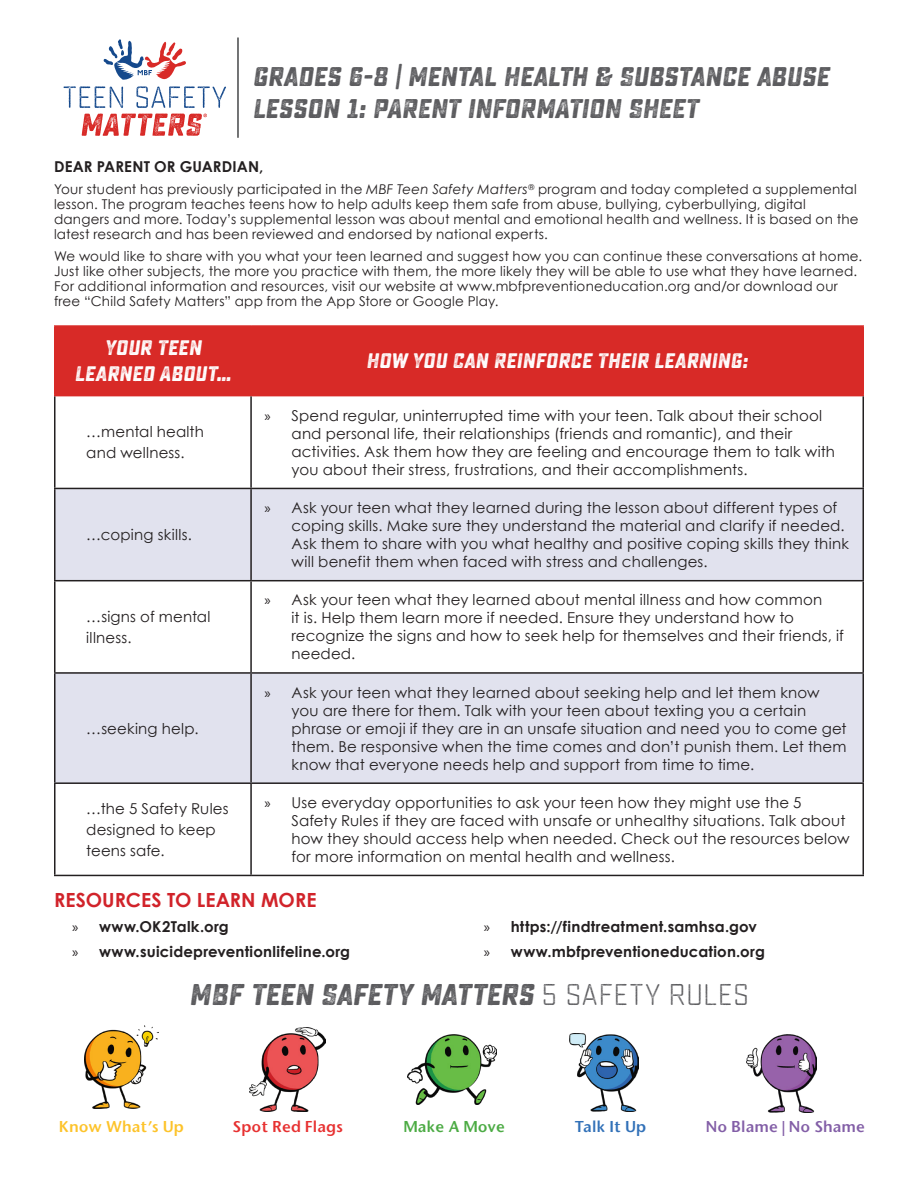
<style>
.page{position:relative;width:918px;height:1188px;background:#fff}
.page>*{position:absolute;margin:0;border:0;box-sizing:border-box;transform-origin:0 0}
.t1{font:30px "Sucrose Slant Bold Two";letter-spacing:-.01em;color:#5b5b5e}
.t2{font:27px/32.4px "Sucrose Slant Bold Two";letter-spacing:-.005em;color:#5b5b5e}
.Checklist_Headers{font:21px/25.2px "Sucrose Slant Bold Two";color:#fff;text-align:center}
.Checklist_Copy__cent{font:700 19.5px "Century Gothic";color:#d1232a}
.t3{font:15px/18px "Century Gothic";letter-spacing:.01em;color:#231f20}
.t4{font:700 15px "Century Gothic";letter-spacing:.015em;color:#231f20}
.t5{font:15px "Stone Sans Semi Boold";letter-spacing:.025em;color:#835fa7}
.t6{font:15px "Stone Sans Semi Boold";letter-spacing:.025em;color:#fdc32a}
.t7{font:15px "Stone Sans Semi Boold";letter-spacing:.015em;color:#e73131}
.t8{font:15px "Stone Sans Semi Boold";letter-spacing:.01em;color:#4cab44}
.t9{font:15px "Stone Sans Semi Boold";letter-spacing:.02em;color:#3271b8}
.t10{font:13.5px/15px "Century Gothic";letter-spacing:.015em;color:#231f20}
.s1{font-style:italic}
.s2{font-family:"Myriad Pro"}
.s3{font-family:"Myriad Pro";font-weight:400}
.s4{font-family:"Sucrose Two"}
</style>
<div class="page">
<svg style="left:103px;top:39px;width:83px;height:41px"></svg>
<svg style="left:64px;top:86px;width:162px;height:50px"></svg>
<hr style="left:237px;top:38px;width:2px;height:100px;background:#464748">
<div style="left:56px;top:327px;width:806px;height:68px;background:#d82a27"></div>
<svg style="left:56px;top:489px;width:806px;height:293px;fill:#e1e2ee"></svg>
<hr style="left:54px;top:325px;width:197px;height:2px;background:#d82a27">
<hr style="left:54px;top:327px;width:2px;height:68px;background:#d82a27">
<hr style="left:251px;top:325px;width:613px;height:2px;background:#d82a27">
<hr style="left:250px;top:327px;width:2px;height:68px;background:#d82a27">
<hr style="left:862px;top:327px;width:2px;height:68px;background:#d82a27">
<hr style="left:54px;top:395px;width:197px;height:1px;background:#d82a27">
<hr style="left:251px;top:395px;width:613px;height:1px;background:#d82a27">
<hr style="left:54px;top:396px;width:2px;height:92px;background:#231f20">
<hr style="left:250px;top:396px;width:2px;height:92px;background:#231f20">
<hr style="left:862px;top:396px;width:2px;height:92px;background:#231f20">
<hr style="left:54px;top:488px;width:197px;height:1px;background:#231f20">
<hr style="left:54px;top:489px;width:2px;height:91px;background:#231f20">
<hr style="left:251px;top:488px;width:613px;height:1px;background:#231f20">
<hr style="left:250px;top:489px;width:2px;height:91px;background:#231f20">
<hr style="left:862px;top:489px;width:2px;height:91px;background:#231f20">
<hr style="left:54px;top:580px;width:197px;height:1px;background:#231f20">
<hr style="left:54px;top:581px;width:2px;height:91px;background:#231f20">
<hr style="left:251px;top:580px;width:613px;height:1px;background:#231f20">
<hr style="left:250px;top:581px;width:2px;height:91px;background:#231f20">
<hr style="left:862px;top:581px;width:2px;height:91px;background:#231f20">
<hr style="left:54px;top:672px;width:197px;height:2px;background:#231f20">
<hr style="left:54px;top:674px;width:2px;height:108px;background:#231f20">
<hr style="left:251px;top:672px;width:613px;height:2px;background:#231f20">
<hr style="left:250px;top:674px;width:2px;height:108px;background:#231f20">
<hr style="left:862px;top:674px;width:2px;height:108px;background:#231f20">
<hr style="left:54px;top:782px;width:197px;height:2px;background:#231f20">
<hr style="left:54px;top:784px;width:2px;height:91px;background:#231f20">
<hr style="left:251px;top:782px;width:613px;height:2px;background:#231f20">
<hr style="left:250px;top:784px;width:2px;height:91px;background:#231f20">
<hr style="left:862px;top:784px;width:2px;height:91px;background:#231f20">
<hr style="left:54px;top:875px;width:197px;height:1px;background:#231f20">
<hr style="left:251px;top:875px;width:613px;height:1px;background:#231f20">
<img style="left:746px;top:1035px;width:70px;height:77px">
<img style="left:570px;top:1034px;width:68px;height:77px">
<img style="left:408px;top:1035px;width:89px;height:70px">
<img style="left:250px;top:1028px;width:76px;height:84px">
<img style="left:85px;top:1025px;width:73px;height:83px">
<p class="t2" style="left:253px;top:60px;width:578px">GRADES 6-8 | MENTAL HEALTH &amp; SUBSTANCE ABUSE<br>LESSON 1: PARENT INFORMATION SHEET</p>
<p class="t4" style="left:54px;top:155px;width:211px">DEAR PARENT OR GUARDIAN,</p>
<p class="t10" style="left:54px;top:181px;width:806px">Your student has previously participated in the <span class="s1">MBF Teen Safety Matters</span><sup>®</sup> program and today completed a supplemental lesson. The program teaches teens how to help adults keep them safe from abuse, bullying, cyberbullying, digital dangers and more. Today’s supplemental lesson was about mental and emotional health and wellness. It is based on the latest research and has been reviewed and endorsed by national experts.</p>
<p class="t10" style="left:54px;top:248px;width:810px">We would like to share with you what your teen learned and suggest how you can continue these conversations at home.<br>Just like other subjects, the more you practice with them, the more likely they will be able to use what they have learned.<br>For additional information and resources, visit our website at www.mbfpreventioneducation.org and/or download our free “Child Safety Matters” app from the App Store or Google Play.</p>
<p class="Checklist_Headers" style="left:75px;top:336px;width:158px">YOUR TEEN<br>LEARNED ABOUT…</p>
<p class="Checklist_Headers" style="left:366px;top:348px;width:384px">HOW YOU CAN REINFORCE THEIR LEARNING:</p>
<p class="t3" style="left:86px;top:421px;width:119px;line-height:21px">…mental health and wellness.</p>
<p class="t3" style="left:86px;top:526px;width:107px">…coping skills.</p>
<p class="t3" style="left:86px;top:606px;width:126px;line-height:21px">…signs of mental illness.</p>
<p class="t3" style="left:86px;top:719px;width:114px">…seeking help.</p>
<p class="t3" style="left:292px;top:406px;width:545px;text-indent:-27px"><span class="s2">»</span> Spend regular, uninterrupted time with your teen. Talk about their school and personal life, their relationships (friends and romantic), and their activities. Ask them how they are feeling and encourage them to talk with you about their stress, frustrations, and their accomplishments.</p>
<p class="t3" style="left:292px;top:499px;width:559px;text-indent:-27px"><span class="s2">»</span> Ask your teen what they learned during the lesson about different types of coping skills. Make sure they understand the material and clarify if needed.<br>Ask them to share with you what healthy and positive coping skills they think will benefit them when faced with stress and challenges.</p>
<p class="t3" style="left:292px;top:591px;width:554px;text-indent:-27px"><span class="s2">»</span> Ask your teen what they learned about mental illness and how common<br>it is. Help them learn more if needed. Ensure they understand how to recognize the signs and how to seek help for themselves and their friends, if needed.</p>
<p class="t3" style="left:292px;top:683px;width:557px;text-indent:-27px"><span class="s2">»</span> Ask your teen what they learned about seeking help and let them know you are there for them. Talk with your teen about texting you a certain phrase or emoji if they are in an unsafe situation and need you to come get them. Be responsive when the time comes and don’t punish them. Let them know that everyone needs help and support from time to time.</p>
<p class="t3" style="left:86px;top:798px;width:144px;line-height:21px">…the 5 Safety Rules designed to keep teens safe.</p>
<p class="t3" style="left:292px;top:793px;width:560px;text-indent:-27px"><span class="s2">»</span> Use everyday opportunities to ask your teen how they might use the 5<br>Safety Rules if they are faced with unsafe or unhealthy situations. Talk about how they should access help when needed. Check out the resources below for more information on mental health and wellness.</p>
<p class="Checklist_Copy__cent" style="left:54px;top:885px;width:264px">RESOURCES TO LEARN MORE</p>
<p class="t4" style="left:72px;top:915px;width:158px"><span class="s3">»</span> www.OK2Talk.org</p>
<p class="t4" style="left:72px;top:940px;width:280px"><span class="s3">»</span> www.suicidepreventionlifeline.org</p>
<p class="t4" style="left:484px;top:915px;width:275px"><span class="s3">»</span> https://findtreatment.samhsa.gov</p>
<p class="t4" style="left:484px;top:940px;width:283px"><span class="s3">»</span> www.mbfpreventioneducation.org</p>
<p class="t1" style="left:189px;top:977px;width:561px">MBF TEEN SAFETY MATTERS <span class="s4">5 SAFETY RULES</span></p>
<p class="t6" style="left:59px;top:1117px;width:126px">Know What’s Up</p>
<p class="t7" style="left:233px;top:1117px;width:112px">Spot Red Flags</p>
<p class="t8" style="left:404px;top:1117px;width:103px">Make A Move</p>
<p class="t9" style="left:575px;top:1117px;width:73px">Talk It Up</p>
<p class="t5" style="left:706px;top:1117px;width:160px">No Blame | No Shame</p>
</div>
